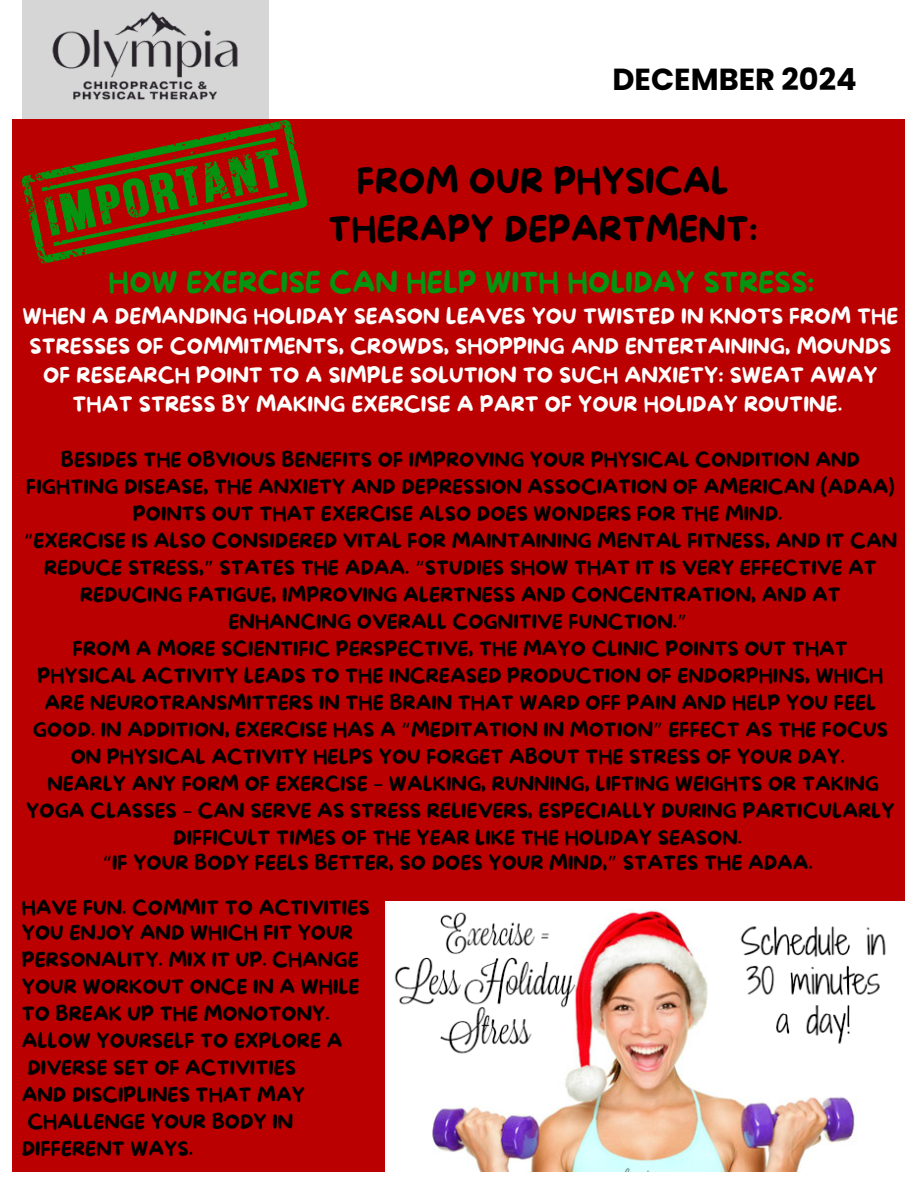
<style>
.page{position:relative;width:918px;height:1188px;background:#fff}
.page>*{position:absolute;margin:0;border:0;box-sizing:border-box;transform-origin:0 0}
.t1{font:34.65px/48.3px "More Sugar";color:#000;text-align:center}
.t2{font:700 30.45px "Poppins";color:#000}
.t3{font:28.5px "More Sugar";color:#05940f}
.t4{font:21px/29.2px "More Sugar";color:#fefefd;text-align:center}
.t5{font:19.5px/27px "More Sugar";color:#000;text-align:center}
.s1{font-family:"Noto Sans Gurmukhi"}
</style>
<div class="page">
<div style="left:22px;top:0;width:247px;height:302px;background:#d6d6d6"></div>
<img style="left:52px;top:11px;width:186px;height:89px">
<div style="left:13px;top:120px;width:892px;height:1052px;background:#ba0000"></div>
<svg style="left:22px;top:120px;width:286px;height:144px"></svg>
<img style="left:386px;top:902px;width:519px;height:270px">
<p class="t2" style="left:613px;top:58px;width:246px">DECEMBER 2024</p>
<p class="t1" style="left:328px;top:159px;width:431px">FROM OUR PHYSICAL<br>THERAPY DEPARTMENT:</p>
<h2 class="t3" style="left:109px;top:267px;width:707px">HOW EXERCISE CAN HELP WITH HOLIDAY STRESS:</h2>
<h1 class="t4" style="left:23px;top:303px;width:877px">WHEN A DEMANDING HOLIDAY SEASON LEAVES YOU TWISTED IN KNOTS FROM THE STRESSES OF COMMITMENTS, CROWDS, SHOPPING AND ENTERTAINING, MOUNDS OF RESEARCH POINT TO A SIMPLE SOLUTION TO SUCH ANXIETY: SWEAT AWAY THAT STRESS BY MAKING EXERCISE A PART OF YOUR HOLIDAY ROUTINE.</h1>
<h3 class="t5" style="left:26px;top:448px;width:870px">BESIDES THE OBVIOUS BENEFITS OF IMPROVING YOUR PHYSICAL CONDITION AND<br>FIGHTING DISEASE, THE ANXIETY AND DEPRESSION ASSOCIATION OF AMERICAN (ADAA)<br>POINTS OUT THAT EXERCISE ALSO DOES WONDERS FOR THE MIND.</h3>
<p class="t5" style="left:24px;top:529px;width:875px"><span class="s1">“</span>EXERCISE IS ALSO CONSIDERED VITAL FOR MAINTAINING MENTAL FITNESS, AND IT CAN REDUCE STRESS,<span class="s1">”</span> STATES THE ADAA. <span class="s1">“</span>STUDIES SHOW THAT IT IS VERY EFFECTIVE AT REDUCING FATIGUE, IMPROVING ALERTNESS AND CONCENTRATION, AND AT ENHANCING OVERALL COGNITIVE FUNCTION.<span class="s1">”</span></p>
<p class="t5" style="left:33px;top:637px;width:857px">FROM A MORE SCIENTIFIC PERSPECTIVE, THE MAYO CLINIC POINTS OUT THAT PHYSICAL ACTIVITY LEADS TO THE INCREASED PRODUCTION OF ENDORPHINS, WHICH ARE NEUROTRANSMITTERS IN THE BRAIN THAT WARD OFF PAIN AND HELP YOU FEEL GOOD. IN ADDITION, EXERCISE HAS A <span class="s1">“</span>MEDITATION IN MOTION<span class="s1">”</span> EFFECT AS THE FOCUS ON PHYSICAL ACTIVITY HELPS YOU FORGET ABOUT THE STRESS OF YOUR DAY.</p>
<p class="t5" style="left:26px;top:772px;width:870px">NEARLY ANY FORM OF EXERCISE <span class="s1">–</span> WALKING, RUNNING, LIFTING WEIGHTS OR TAKING<br>YOGA CLASSES <span class="s1">–</span> CAN SERVE AS STRESS RELIEVERS, ESPECIALLY DURING PARTICULARLY<br>DIFFICULT TIMES OF THE YEAR LIKE THE HOLIDAY SEASON.</p>
<p class="t5" style="left:102px;top:850px;width:712px"><span class="s1">“</span>IF YOUR BODY FEELS BETTER, SO DOES YOUR MIND,<span class="s1">”</span> STATES THE ADAA.</p>
<p class="t5" style="left:22px;top:895px;width:350px">HAVE FUN. COMMIT TO ACTIVITIES</p>
<p class="t5" style="left:22px;top:920px;width:333px">YOU ENJOY AND WHICH FIT YOUR</p>
<p class="t5" style="left:22px;top:947px;width:339px">PERSONALITY. MIX IT UP. CHANGE</p>
<p class="t5" style="left:22px;top:974px;width:339px">YOUR WORKOUT ONCE IN A WHILE</p>
<p class="t5" style="left:22px;top:1001px;width:309px">TO BREAK UP THE MONOTONY.</p>
<p class="t5" style="left:22px;top:1028px;width:322px">ALLOW YOURSELF TO EXPLORE A</p>
<p class="t5" style="left:27px;top:1055px;width:270px">DIVERSE SET OF ACTIVITIES</p>
<p class="t5" style="left:22px;top:1082px;width:285px">AND DISCIPLINES THAT MAY</p>
<p class="t5" style="left:27px;top:1109px;width:267px">CHALLENGE YOUR BODY IN</p>
<p class="t5" style="left:22px;top:1136px;width:173px">DIFFERENT WAYS.</p>
</div>
